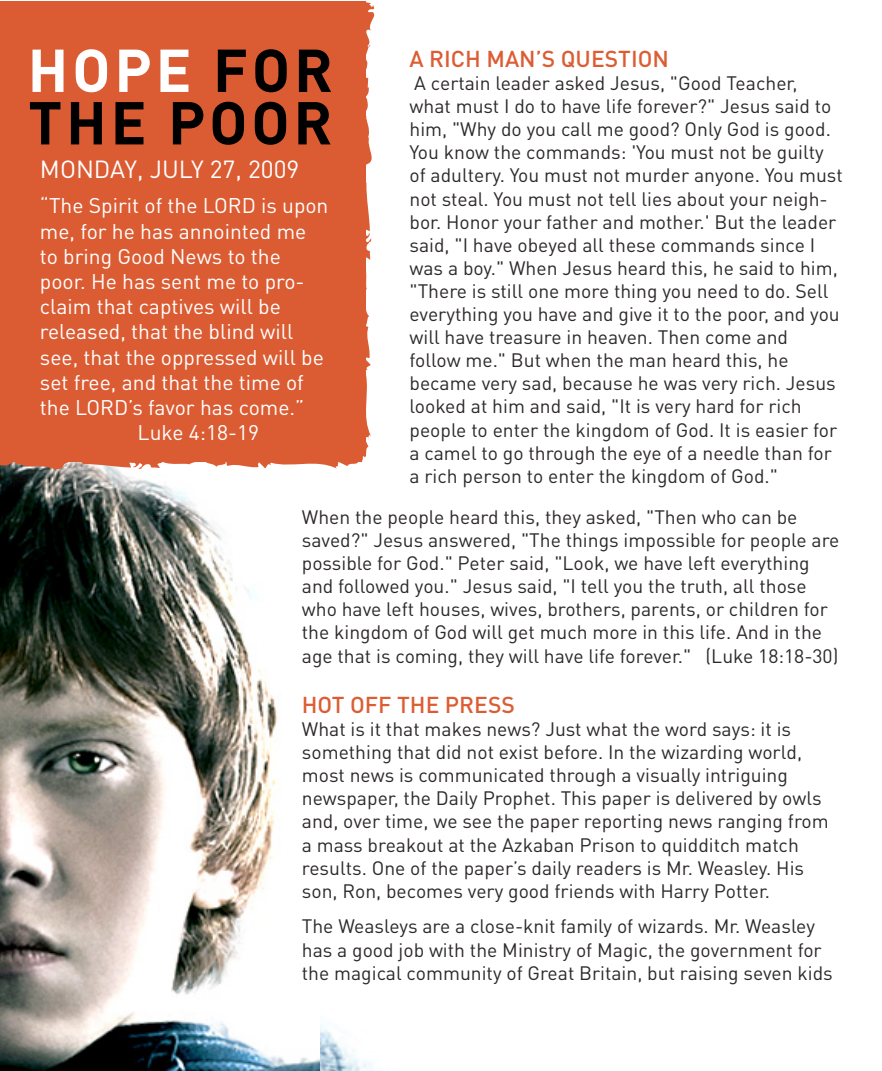
<style>
.page{position:relative;width:882px;height:1071px;background:#fff}
.page>*{position:absolute;margin:0;border:0;box-sizing:border-box;transform-origin:0 0}
.t1{font:700 59.5px/52.5px "DIN Pro";letter-spacing:.06em;color:#000}
.t2{font:24.5px "DIN Pro";color:#fff}
.t3{font:500 22.75px "DIN Pro";color:#dc5d34}
.t4{font:21px "DIN Pro";color:#fff}
.t5{font:19.25px/23.1px "DIN Pro";color:#2d2929}
.s1{color:#fff}
</style>
<div class="page">
<img style="left:319px;top:1025px;width:55px;height:46px">
<img style="left:0;top:476px;width:319px;height:595px">
<div style="left:0;top:1px;width:375px;height:475px;background:#db5c33"></div>
<h1 class="t1" style="left:28px;top:42px;width:307px"><span class="s1">HOPE</span> FOR<br>THE POOR</h1>
<p class="t2" style="left:40px;top:153px;width:261px">MONDAY, JULY 27, 2009</p>
<p class="t4" style="left:40px;top:192px;width:290px">“The Spirit of the LORD is upon</p>
<p class="t4" style="left:40px;top:217px;width:268px">me, for he has annointed me</p>
<p class="t4" style="left:40px;top:242px;width:242px">to bring Good News to the</p>
<p class="t4" style="left:40px;top:267px;width:266px">poor. He has sent me to pro-</p>
<p class="t4" style="left:40px;top:292px;width:243px">claim that captives will be</p>
<p class="t4" style="left:40px;top:318px;width:255px">released, that the blind will</p>
<p class="t4" style="left:40px;top:343px;width:285px">see, that the oppressed will be</p>
<p class="t4" style="left:40px;top:368px;width:265px">set free, and that the time of</p>
<p class="t4" style="left:40px;top:393px;width:266px">the LORD’s favor has come.”</p>
<p class="t4" style="left:138px;top:418px;width:123px">Luke 4:18-19</p>
<p class="t3" style="left:410px;top:43px;width:261px">A RICH MAN’S QUESTION</p>
<p class="t5" style="left:410px;top:71px;width:435px">A certain leader asked Jesus, "Good Teacher,<br>what must I do to have life forever?" Jesus said to him, "Why do you call me good? Only God is good.<br>You know the commands: 'You must not be guilty of adultery. You must not murder anyone. You must not steal. You must not tell lies about your neigh&shy;bor. Honor your father and mother.' But the leader said, "I have obeyed all these commands since I was a boy." When Jesus heard this, he said to him, "There is still one more thing you need to do. Sell everything you have and give it to the poor, and you will have treasure in heaven. Then come and follow me." But when the man heard this, he became very sad, because he was very rich. Jesus looked at him and said, "It is very hard for rich people to enter the kingdom of God. It is easier for a camel to go through the eye of a needle than for a rich person to enter the kingdom of God."</p>
<p class="t5" style="left:302px;top:505px;width:539px">When the people heard this, they asked, "Then who can be saved?" Jesus answered, "The things impossible for people are possible for God." Peter said, "Look, we have left everything and followed you." Jesus said, "I tell you the truth, all those who have left houses, wives, brothers, parents, or children for the kingdom of God will get much more in this life. And in the age that is coming, they will have life forever." (Luke 18:18-30)</p>
<p class="t3" style="left:302px;top:689px;width:214px">HOT OFF THE PRESS</p>
<p class="t5" style="left:302px;top:717px;width:528px">What is it that makes news? Just what the word says: it is something that did not exist before. In the wizarding world, most news is communicated through a visually intriguing newspaper, the Daily Prophet. This paper is delivered by owls and, over time, we see the paper reporting news ranging from a mass breakout at the Azkaban Prison to quidditch match results. One of the paper’s daily readers is Mr. Weasley. His son, Ron, becomes very good friends with Harry Potter.</p>
<p class="t5" style="left:302px;top:914px;width:533px">The Weasleys are a close-knit family of wizards. Mr. Weasley has a good job with the Ministry of Magic, the government for the magical community of Great Britain, but raising seven kids</p>
</div>
